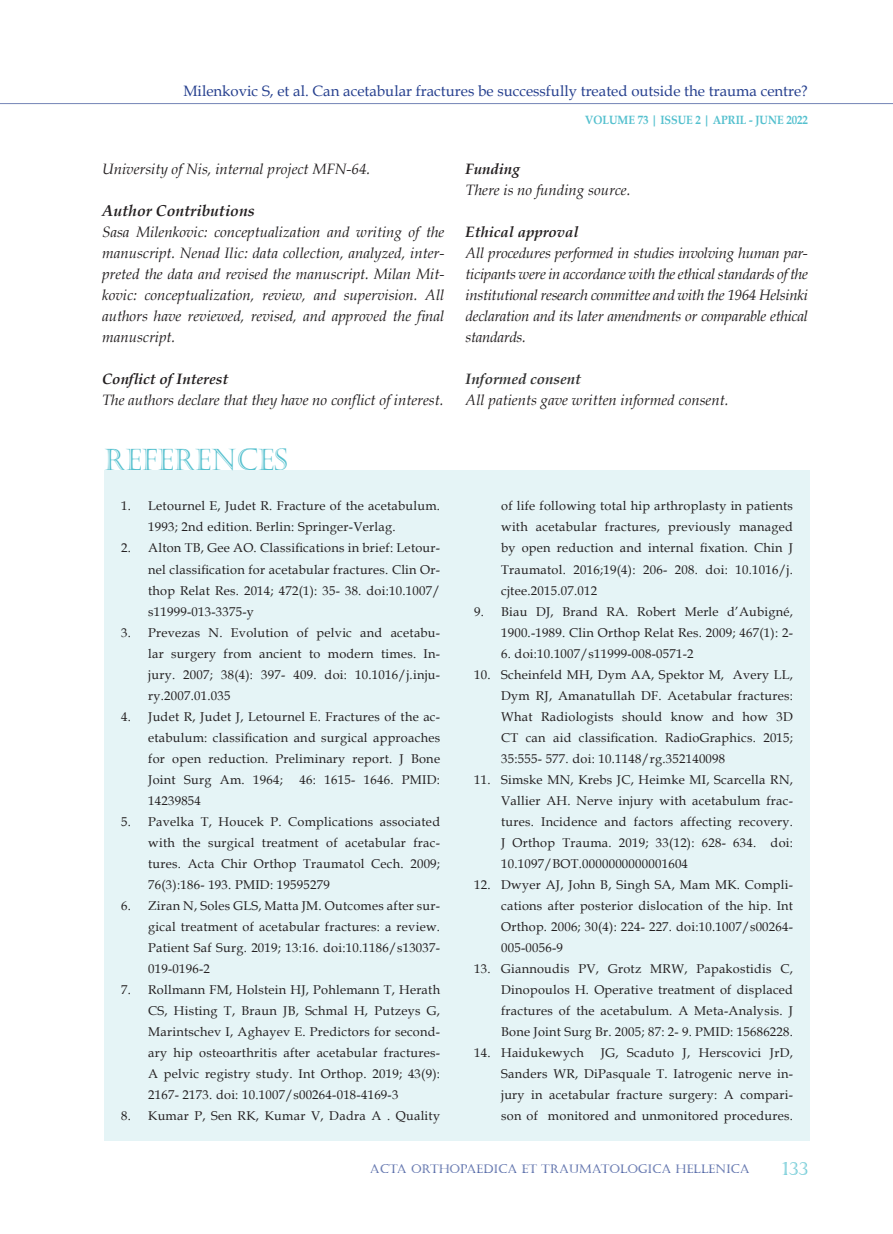
<style>
.page{position:relative;width:893px;height:1234px;background:#fff}
.page>*{position:absolute;margin:0;border:0;box-sizing:border-box;transform-origin:0 0}
.t1{font:30px "Castellar";color:#54c0ce;scale:.93 1}
.t2{font:18px "Castellar";color:#54c0ce}
.t3{font:italic 700 15.75px "Book Antiqua";color:#231f20}
.Κανονικό__Web{font:italic 15px/21px "Book Antiqua";color:#231f20;text-align:justify}
.Βασικό{font:italic 15px/21px "Book Antiqua";letter-spacing:-.02em;color:#231f20;text-align:justify}
.t4{font:15px "Book Antiqua";color:#253f8e}
.Χωρίς_διάστιχο{font:italic 15px "Book Antiqua";color:#231f20}
.Βασικό-2{font:italic 15px "Book Antiqua";color:#231f20}
.Χωρίς_διάστιχο-2{font:italic 700 15px "Book Antiqua";color:#231f20}
.Επικεφαλίδα_3{font:italic 700 15px "Book Antiqua";color:#333}
.t5{font:12.75px/21px "Book Antiqua";letter-spacing:.02em;color:#231f20;text-align:justify}
.t6{font:12px "Castellar";color:#253f8e}
.t7{font:700 12px "Book Antiqua";color:#54c0ce;scale:.9 1}
</style>
<div class="page">
<hr style="left:0;top:103px;width:893px;height:3px;background:#231f20;opacity:.75">
<div style="left:104px;top:470px;width:706px;height:670px;background:#e5f4f6"></div>
<p class="t4" style="left:183px;top:81px;width:626px">Milenkovic S, et al. Can acetabular fractures be successfully treated outside the trauma centre?</p>
<p class="Χωρίς_διάστιχο" style="left:102px;top:158px;width:270px">University of Nis, internal project MFN-64.</p>
<p class="t3" style="left:102px;top:200px;width:154px">Author Contributions</p>
<p class="Κανονικό__Web" style="left:102px;top:221px;width:344px">Sasa Milenkovic: conceptualization and writing of the manuscript. Nenad Ilic: data collection, analyzed, inter&shy;preted the data and revised the manuscript. Milan Mit&shy;kovic: conceptualization, review, and supervision. All authors have reviewed, revised, and approved the final manuscript.</p>
<p class="Χωρίς_διάστιχο-2" style="left:102px;top:369px;width:128px">Conflict of Interest</p>
<p class="Βασικό-2" style="left:102px;top:389px;width:343px">The authors declare that they have no conflict of interest.</p>
<p class="t1" style="left:104px;top:443px;width:198px">REFERENCES</p>
<p class="t5" style="left:148px;top:495px;width:293px;text-indent:-27px">1. Letournel E, Judet R. Fracture of the acetabulum.<br>1993; 2nd edition. Berlin: Springer-Verlag.</p>
<p class="t5" style="left:148px;top:537px;width:293px;text-indent:-27px">2. Alton TB, Gee AO. Classifications in brief: Letour&shy;nel classification for acetabular fractures. Clin Or&shy;thop Relat Res. 2014; 472(1): 35- 38. doi:10.1007/ s11999-013-3375-y</p>
<p class="t5" style="left:148px;top:621px;width:293px;text-indent:-27px">3. Prevezas N. Evolution of pelvic and acetabu&shy;lar surgery from ancient to modern times. In&shy;jury. 2007; 38(4): 397- 409. doi: 10.1016/j.inju&shy;ry.2007.01.035</p>
<p class="t5" style="left:148px;top:705px;width:293px;text-indent:-27px">4. Judet R, Judet J, Letournel E. Fractures of the ac&shy;etabulum: classification and surgical approaches for open reduction. Preliminary report. J Bone Joint Surg Am. 1964;</p>
<p class="t5" style="left:300px;top:768px;width:142px">46: 1615- 1646. PMID:</p>
<p class="t5" style="left:148px;top:789px;width:54px">14239854</p>
<p class="t5" style="left:148px;top:810px;width:293px;text-indent:-27px">5. Pavelka T, Houcek P. Complications associated with the surgical treatment of acetabular frac&shy;tures. Acta Chir Orthop Traumatol Cech. 2009; 76(3):186- 193. PMID: 19595279</p>
<p class="t5" style="left:148px;top:894px;width:293px;text-indent:-27px">6. Ziran N, Soles GLS, Matta JM. Outcomes after sur&shy;gical treatment of acetabular fractures: a review.<br>Patient Saf Surg. 2019; 13:16. doi:10.1186/s13037- 019-0196-2</p>
<p class="t5" style="left:148px;top:978px;width:293px;text-indent:-27px">7. Rollmann FM, Holstein HJ, Pohlemann T, Herath CS, Histing T, Braun JB, Schmal H, Putzeys G, Marintschev I, Aghayev E. Predictors for second&shy;ary hip osteoarthritis after acetabular fractures-A pelvic registry study. Int Orthop. 2019; 43(9):<br>2167- 2173. doi: 10.1007/s00264-018-4169-3</p>
<p class="t5" style="left:121px;top:1104px;width:320px">8. Kumar P, Sen RK, Kumar V, Dadra A . Quality</p>
<p class="t7" style="left:585px;top:111px;width:249px">VOLUME 73 | ISSUE 2 | APRIL - JUNE 2022</p>
<p class="Χωρίς_διάστιχο-2" style="left:466px;top:159px;width:56px">Funding</p>
<p class="Χωρίς_διάστιχο" style="left:466px;top:179px;width:166px">There is no funding source.</p>
<p class="Χωρίς_διάστιχο-2" style="left:466px;top:222px;width:114px">Ethical approval</p>
<p class="Βασικό" style="left:466px;top:242px;width:344px">All procedures performed in studies involving human par&shy;ticipants were in accordance with the ethical standards of the institutional research committee and with the 1964 Helsinki declaration and its later amendments or comparable ethical standards.</p>
<p class="Επικεφαλίδα_3" style="left:466px;top:369px;width:117px">Informed consent</p>
<p class="Κανονικό__Web" style="left:466px;top:389px;width:264px">All patients gave written informed consent.</p>
<p class="t5" style="left:501px;top:495px;width:293px">of life following total hip arthroplasty in patients with acetabular fractures, previously managed by open reduction and internal fixation. Chin J Traumatol. 2016;19(4): 206- 208. doi: 10.1016/j. cjtee.2015.07.012</p>
<p class="t5" style="left:474px;top:600px;width:320px;text-align:right">9. Biau DJ, Brand RA. Robert Merle d’Aubigné,<br>1900.-1989. Clin Orthop Relat Res. 2009; 467(1): 2-</p>
<p class="t5" style="left:501px;top:642px;width:194px">6. doi:10.1007/s11999-008-0571-2</p>
<p class="t5" style="left:501px;top:663px;width:293px;text-indent:-27px">10. Scheinfeld MH, Dym AA, Spektor M, Avery LL, Dym RJ, Amanatullah DF. Acetabular fractures:<br>What Radiologists should know and how 3D CT can aid classification. RadioGraphics. 2015; 35:555- 577. doi: 10.1148/rg.352140098</p>
<p class="t5" style="left:501px;top:768px;width:293px;text-indent:-27px">11. Simske MN, Krebs JC, Heimke MI, Scarcella RN, Vallier AH. Nerve injury with acetabulum frac&shy;tures. Incidence and factors affecting recovery.<br>J Orthop Trauma. 2019; 33(12): 628- 634. doi:<br>10.1097/BOT.0000000000001604</p>
<p class="t5" style="left:501px;top:873px;width:293px;text-indent:-27px">12. Dwyer AJ, John B, Singh SA, Mam MK. Compli&shy;cations after posterior dislocation of the hip. Int Orthop. 2006; 30(4): 224- 227. doi:10.1007/s00264- 005-0056-9</p>
<p class="t5" style="left:501px;top:957px;width:293px;text-indent:-27px">13. Giannoudis PV, Grotz MRW, Papakostidis C, Dinopoulos H. Operative treatment of displaced fractures of the acetabulum. A Meta-Analysis. J Bone Joint Surg Br. 2005; 87: 2- 9. PMID: 15686228.</p>
<p class="t5" style="left:474px;top:1041px;width:111px">14. Haidukewych</p>
<p class="t5" style="left:501px;top:1041px;width:293px;text-indent:100px">JG, Scaduto J, Herscovici JrD, Sanders WR, DiPasquale T. Iatrogenic nerve in&shy;jury in acetabular fracture surgery: A compari&shy;son of monitored and unmonitored procedures.</p>
<p class="t6" style="left:370px;top:1161px;width:381px">ACTA ORTHOPAEDICA ET TRAUMATOLOGICA HELLENICA</p>
<h2 class="t2" style="left:782px;top:1157px;width:28px">133</h2>
</div>
